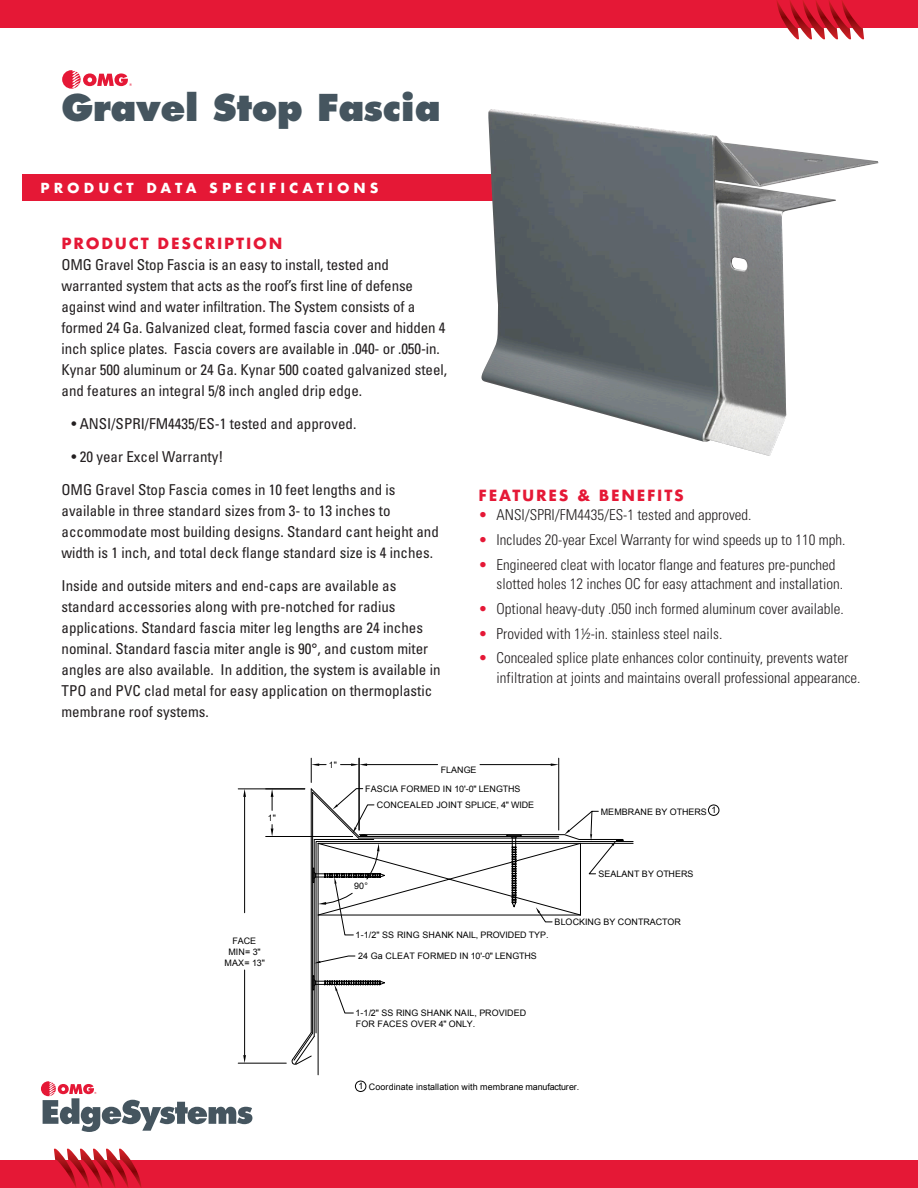
<style>
.page{position:relative;width:918px;height:1188px;background:#fff}
.page>*{position:absolute;margin:0;border:0;box-sizing:border-box;transform-origin:0 0}
.t1{font:800 36px "Futura";letter-spacing:-.01em;color:#45555f}
.Subhead{font:condensed 15px/21px "Univers";color:#231f20}
.t2{font:300 condensed 15px/19.5px "Univers";color:#231f20}
.t3{font:700 15px "Futura";letter-spacing:.12em;color:#e51836}
.Red_Bar{font:700 13.5px "Futura";letter-spacing:.3em;color:#fff}
.t4{font:9px/10.8px "Arial";letter-spacing:.005em;color:#000;text-align:center}
.s1{font-family:"Futura";font-weight:700;font-stretch:normal;color:#e51836}
.s2{color:#e51836}
</style>
<div class="page">
<div style="left:0;top:1160px;width:918px;height:28px;background:#e51836"></div>
<svg style="left:54px;top:1149px;width:88px;height:39px"></svg>
<div style="left:0;top:0;width:918px;height:28px;background:#e51836"></div>
<svg style="left:777px;top:1px;width:87px;height:38px"></svg>
<svg style="left:62px;top:70px;width:70px;height:19px"></svg>
<div style="left:22px;top:174px;width:588px;height:27px;background:#e51836"></div>
<img style="left:482px;top:109px;width:396px;height:347px">
<hr style="left:318px;top:843px;width:1px;height:232px;background:#000">
<hr style="left:266px;top:836px;width:87px;height:1px;background:#000">
<svg style="left:271px;top:790px;width:2px;height:46px"></svg>
<svg style="left:355px;top:1080px;width:12px;height:12px"></svg>
<hr style="left:238px;top:789px;width:67px;height:1px;background:#000">
<hr style="left:238px;top:1063px;width:48px;height:1px;background:#000">
<svg style="left:243px;top:789px;width:3px;height:274px"></svg>
<svg style="left:708px;top:804px;width:12px;height:12px"></svg>
<hr style="left:359px;top:758px;width:1px;height:72px;background:#000">
<hr style="left:558px;top:758px;width:1px;height:72px;background:#000">
<svg style="left:311px;top:758px;width:248px;height:24px"></svg>
<svg style="left:292px;top:788px;width:332px;height:277px"></svg>
<svg style="left:41px;top:1081px;width:211px;height:51px"></svg>
<h1 class="t1" style="left:61px;top:86px;width:381px">Gravel Stop Fascia</h1>
<p class="Red_Bar" style="left:40px;top:178px;width:340px">PRODUCT DATA SPECIFICATIONS</p>
<p class="Subhead" style="left:62px;top:232px;width:387px"><span class="s1">PRODUCT DESCRIPTION<br></span>OMG Gravel Stop Fascia is an easy to install, tested and warranted system that acts as the roof’s first line of defense against wind and water infiltration. The System consists of a formed 24 Ga. Galvanized cleat, formed fascia cover and hidden 4 inch splice plates. Fascia covers are available in .040- or .050-in.<br>Kynar 500 aluminum or 24 Ga. Kynar 500 coated galvanized steel, and features an integral 5/8 inch angled drip edge.</p>
<p class="Subhead" style="left:71px;top:412px;width:286px">• ANSI/SPRI/FM4435/ES-1 tested and approved.</p>
<p class="Subhead" style="left:71px;top:445px;width:153px">• 20 year Excel Warranty!</p>
<p class="Subhead" style="left:62px;top:478px;width:379px">OMG Gravel Stop Fascia comes in 10 feet lengths and is available in three standard sizes from 3- to 13 inches to accommodate most building designs. Standard cant height and width is 1 inch, and total deck flange standard size is 4 inches.</p>
<p class="Subhead" style="left:62px;top:574px;width:381px">Inside and outside miters and end-caps are available as standard accessories along with pre-notched for radius applications. Standard fascia miter leg lengths are 24 inches nominal. Standard fascia miter angle is 90°, and custom miter angles are also available. In addition, the system is available in TPO and PVC clad metal for easy application on thermoplastic membrane roof systems.</p>
<p class="t3" style="left:479px;top:484px;width:207px">FEATURES &amp; BENEFITS</p>
<p class="t2" style="left:479px;top:505px;width:274px"><span class="s2">•</span> ANSI/SPRI/FM4435/ES-1 tested and approved.</p>
<p class="t2" style="left:479px;top:530px;width:368px"><span class="s2">•</span> Includes 20-year Excel Warranty for wind speeds up to 110 mph.</p>
<p class="t2" style="left:497px;top:554px;width:348px;text-indent:-18px"><span class="s2">•</span> Engineered cleat with locator flange and features pre-punched slotted holes 12 inches OC for easy attachment and installation.</p>
<p class="t2" style="left:479px;top:599px;width:367px"><span class="s2">•</span> Optional heavy-duty .050 inch formed aluminum cover available.</p>
<p class="t2" style="left:479px;top:623px;width:245px"><span class="s2">•</span> Provided with 1½-in. stainless steel nails.</p>
<p class="t2" style="left:497px;top:648px;width:365px;text-indent:-18px"><span class="s2">•</span> Concealed splice plate enhances color continuity, prevents water infiltration at joints and maintains overall professional appearance.</p>
<p class="t4" style="left:268px;top:812px;width:10px">1"</p>
<p class="t4" style="left:224px;top:936px;width:42px">FACE<br>MIN= 3"<br>MAX= 13"</p>
<p class="t4" style="left:329px;top:759px;width:10px">1"</p>
<p class="t4" style="left:441px;top:765px;width:37px">FLANGE</p>
<p class="t4" style="left:365px;top:783px;width:157px">FASCIA FORMED IN 10'-0" LENGTHS</p>
<p class="t4" style="left:377px;top:799px;width:159px">CONCEALED JOINT SPLICE, 4" WIDE</p>
<p class="t4" style="left:601px;top:806px;width:117px">MEMBRANE BY OTHERS 1</p>
<p class="t4" style="left:354px;top:881px;width:15px">90°</p>
<p class="t4" style="left:598px;top:869px;width:97px">SEALANT BY OTHERS</p>
<p class="t4" style="left:555px;top:917px;width:128px">BLOCKING BY CONTRACTOR</p>
<p class="t4" style="left:356px;top:929px;width:194px">1-1/2" SS RING SHANK NAIL, PROVIDED TYP.</p>
<p class="t4" style="left:358px;top:951px;width:180px">24 Ga CLEAT FORMED IN 10'-0" LENGTHS</p>
<p class="t4" style="left:356px;top:1008px;width:172px;text-align:left">1-1/2" SS RING SHANK NAIL, PROVIDED<br>FOR FACES OVER 4" ONLY.</p>
<p class="t4" style="left:359px;top:1081px;width:222px">1 Coordinate installation with membrane manufacturer.</p>
</div>
